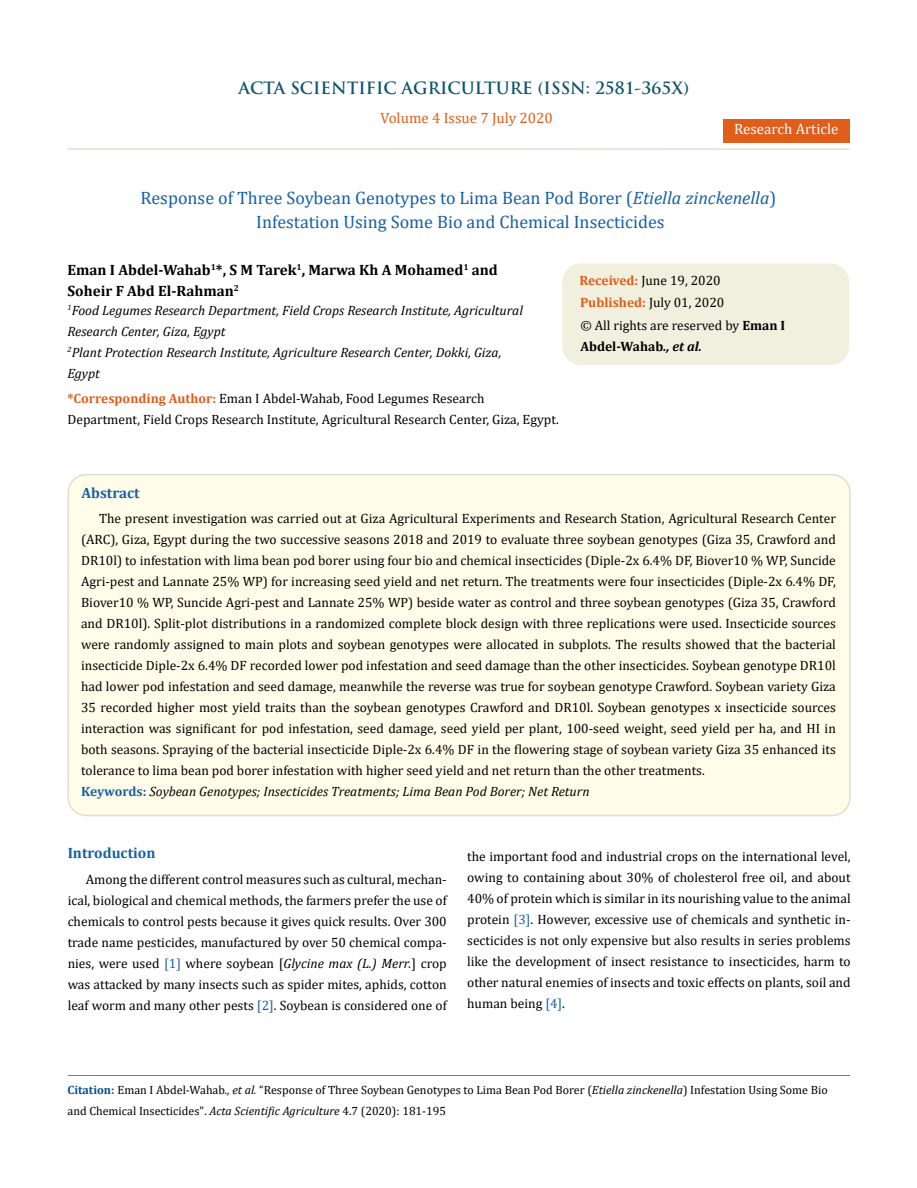
<style>
.page{position:relative;width:917px;height:1188px;background:#fff}
.page>*{position:absolute;margin:0;border:0;box-sizing:border-box;transform-origin:0 0}
.t1{font:18px/24px "Cambria";color:#1560a6;text-align:center}
.t2{font:700 16.5px "Trajan Pro";color:#0e546a}
.t3{font:700 15px/21px "Cambria";color:#000}
.t4{font:15px "Cambria";color:#e05d1a}
.t5{font:700 15px "Cambria";color:#1560a6}
.t6{font:15px "Cambria";color:#fff}
.t7{font:13.5px/21px "Cambria";color:#000}
.t8{font:italic 13.5px/21px "Cambria";color:#000}
.t9{font:12px/21px "Cambria";color:#000}
.s1{font-style:italic}
.s2{font-weight:700;color:#e05d1a}
.s3{font-weight:700}
.s4{font-weight:700;font-style:italic}
.s5{font-weight:700;font-style:normal;color:#1560a6}
.s6{color:#1560a6}
.s7{font-weight:700;color:#035089}
</style>
<div class="page">
<div style="left:723px;top:119px;width:126px;height:23px;background:#e05d1a"></div>
<div style="left:563px;top:264px;width:285px;height:100px;background:#f1f0de;border-radius:18px"></div>
<div style="left:562px;top:263px;width:287px;height:102px;border:2px solid #f1f0de;border-radius:18px"></div>
<div style="left:68px;top:475px;width:781px;height:341px;background:#fffde9;border-radius:18px"></div>
<div style="left:67px;top:474px;width:783px;height:342px;border:2px solid #e0dfcd;border-radius:18px"></div>
<hr style="left:67px;top:148px;width:782px;height:2px;background:#e0dfcd">
<hr style="left:68px;top:1076px;width:781px;height:1px;background:#e05d1a">
<p class="t2" style="left:238px;top:77px;width:452px">ACTA SCIENTIFIC AGRICULTURE (ISSN: 2581-365X)</p>
<p class="t4" style="left:380px;top:109px;width:174px">Volume 4 Issue 7 July 2020</p>
<p class="t6" style="left:734px;top:120px;width:106px">Research Article</p>
<h1 class="t1" style="left:141px;top:186px;width:637px">Response of Three Soybean Genotypes to Lima Bean Pod Borer (<span class="s1">Etiella zinckenella</span>)<br>Infestation Using Some Bio and Chemical Insecticides</h1>
<p class="t3" style="left:67px;top:259px;width:432px">Eman I Abdel-Wahab<sup>1</sup>*, S M Tarek<sup>1</sup>, Marwa Kh A Mohamed<sup>1</sup> and<br>Soheir F Abd El-Rahman<sup>2</sup></p>
<p class="t8" style="left:67px;top:299px;width:457px"><sup>1</sup>Food Legumes Research Department, Field Crops Research Institute, Agricultural Research Center, Giza, Egypt<br><sup>2</sup>Plant Protection Research Institute, Agriculture Research Center, Dokki, Giza, Egypt</p>
<p class="t7" style="left:67px;top:388px;width:493px"><span class="s2">*Corresponding Author:</span> Eman I Abdel-Wahab, Food Legumes Research<br>Department, Field Crops Research Institute, Agricultural Research Center, Giza, Egypt.</p>
<p class="t7" style="left:579px;top:270px;width:146px;line-height:21.5px"><span class="s2">Received:</span> June 19, 2020<br><span class="s2">Published:</span> July 01, 2020</p>
<p class="t7" style="left:580px;top:315px;width:206px">© All rights are reserved by <span class="s3">Eman I<br>Abdel-Wahab</span><span class="s4">., et al.</span></p>
<p class="t5" style="left:81px;top:482px;width:60px">Abstract</p>
<p class="t7" style="left:81px;top:508px;width:756px;text-align:justify;text-indent:18px">The present investigation was carried out at Giza Agricultural Experiments and Research Station, Agricultural Research Center (ARC), Giza, Egypt during the two successive seasons 2018 and 2019 to evaluate three soybean genotypes (Giza 35, Crawford and DR10l) to infestation with lima bean pod borer using four bio and chemical insecticides (Diple-2x 6.4% DF, Biover10 % WP, Suncide Agri-pest and Lannate 25% WP) for increasing seed yield and net return. The treatments were four insecticides (Diple-2x 6.4% DF, Biover10 % WP, Suncide Agri-pest and Lannate 25% WP) beside water as control and three soybean genotypes (Giza 35, Crawford and DR10l). Split-plot distributions in a randomized complete block design with three replications were used. Insecticide sources were randomly assigned to main plots and soybean genotypes were allocated in subplots. The results showed that the bacterial insecticide Diple-2x 6.4% DF recorded lower pod infestation and seed damage than the other insecticides. Soybean genotype DR10l had lower pod infestation and seed damage, meanwhile the reverse was true for soybean genotype Crawford. Soybean variety Giza 35 recorded higher most yield traits than the soybean genotypes Crawford and DR10l. Soybean genotypes x insecticide sources interaction was significant for pod infestation, seed damage, seed yield per plant, 100-seed weight, seed yield per ha, and HI in both seasons. Spraying of the bacterial insecticide Diple-2x 6.4% DF in the flowering stage of soybean variety Giza 35 enhanced its tolerance to lima bean pod borer infestation with higher seed yield and net return than the other treatments.</p>
<p class="t8" style="left:81px;top:780px;width:510px"><span class="s5">Keywords:</span> Soybean Genotypes; Insecticides Treatments; Lima Bean Pod Borer; Net Return</p>
<p class="t5" style="left:68px;top:842px;width:89px">Introduction</p>
<p class="t7" style="left:68px;top:868px;width:380px;text-align:justify;text-indent:18px">Among the different control measures such as cultural, mechan&shy;ical, biological and chemical methods, the farmers prefer the use of chemicals to control pests because it gives quick results. Over 300 trade name pesticides, manufactured by over 50 chemical compa&shy;nies, were used <span class="s6">[1]</span> where soybean [<span class="s1">Glycine max (L.) Merr.</span>] crop was attacked by many insects such as spider mites, aphids, cotton leaf worm and many other pests <span class="s6">[2]</span>. Soybean is considered one of</p>
<p class="t7" style="left:467px;top:846px;width:385px;text-align:justify">the important food and industrial crops on the international level, owing to containing about 30% of cholesterol free oil, and about 40% of protein which is similar in its nourishing value to the animal protein <span class="s6">[3]</span>. However, excessive use of chemicals and synthetic in&shy;secticides is not only expensive but also results in series problems like the development of insect resistance to insecticides, harm to other natural enemies of insects and toxic effects on plants, soil and human being <span class="s6">[4]</span>.</p>
<p class="t9" style="left:67px;top:1079px;width:761px"><span class="s7">Citation:</span> Eman I Abdel-Wahab<span class="s1">., et al.</span> “Response of Three Soybean Genotypes to Lima Bean Pod Borer (<span class="s1">Etiella zinckenella</span>) Infestation Using Some Bio and Chemical Insecticides". <span class="s1">Acta Scientific Agriculture</span> 4.7 (2020): 181-195</p>
</div>
